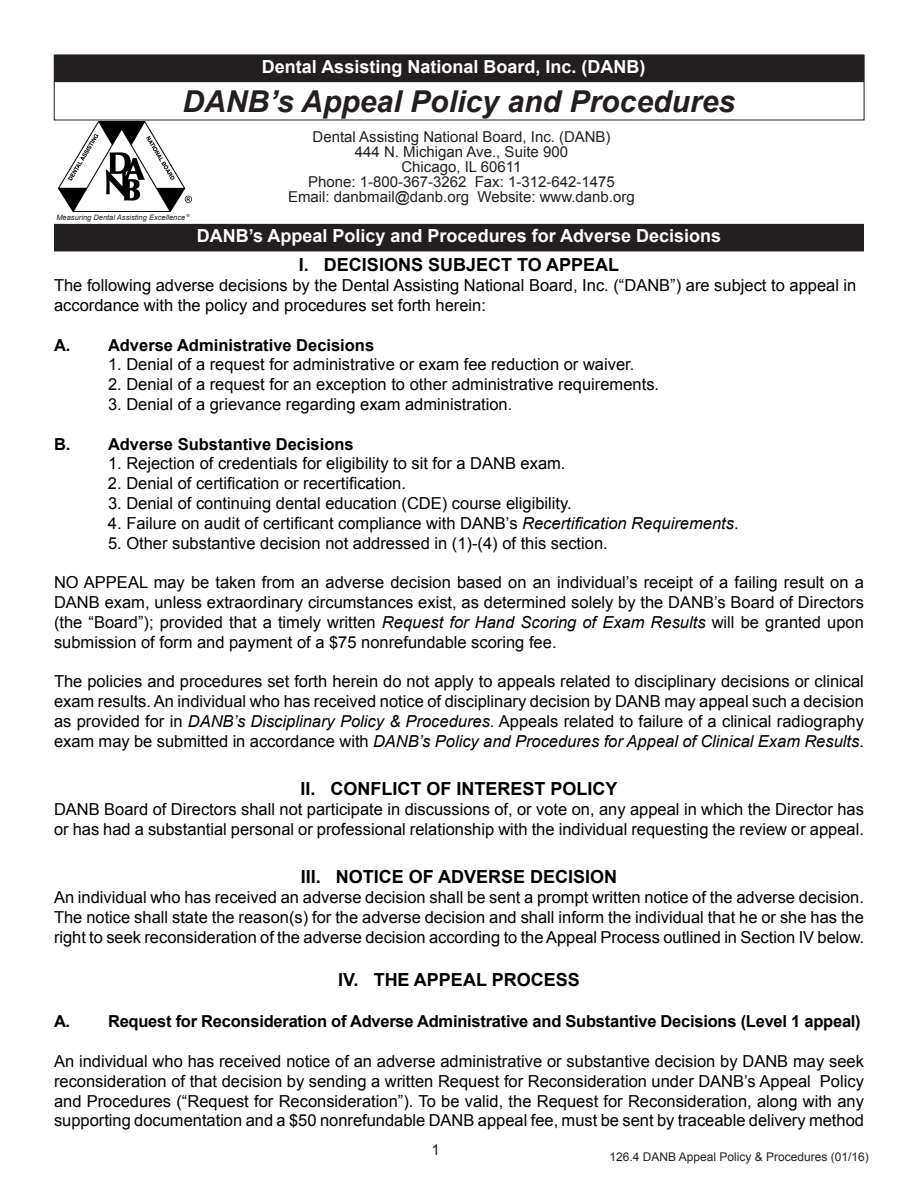
<style>
.page{position:relative;width:918px;height:1188px;background:#fff}
.page>*{position:absolute;margin:0;border:0;box-sizing:border-box;transform-origin:0 0}
.t1{font:italic 700 30.15px "Arial";color:#231f20}
.t2{font:700 18px "Arial";color:#000}
.heading_3{font:700 18px "Arial";color:#fff}
.t3{font:16.5px/19.8px "Arial";color:#000;text-align:justify}
.t4{font:700 16.5px "Arial";letter-spacing:-.015em;color:#000}
.t5{font:15px "Arial";color:#231f20}
.t6{font:12px "Arial";color:#231f20}
.t7{font:italic 7.5px "Arial";color:#231f20}
.t8{font:5.25px "Arial";color:#fff}
.s1{font-style:italic}
</style>
<div class="page">
<div style="left:55px;top:55px;width:808px;height:26px;background:#231f20"></div>
<div style="left:54px;top:55px;width:810px;height:27px;border:2px solid #231f20"></div>
<div style="left:55px;top:225px;width:808px;height:26px;background:#231f20"></div>
<div style="left:54px;top:224px;width:810px;height:27px;border:2px solid #231f20"></div>
<img style="left:59px;top:122px;width:132px;height:89px">
<p class="heading_3" style="left:635px;top:53px;width:7px">)</p>
<p class="heading_3" style="left:585px;top:53px;width:59px">(DANB</p>
<p class="heading_3" style="left:262px;top:54px;width:385px">Dental Assisting National Board, Inc. (DANB)</p>
<p class="t8" style="left:564px;top:60px;width:5px">®</p>
<p class="t8" style="left:631px;top:58px;width:5px">®</p>
<p class="t1" style="left:182px;top:81px;width:554px">DANB’s Appeal Policy and Procedures</p>
<p class="t7" style="left:56px;top:212px;width:135px">Measuring Dental Assisting Excellence <sup>®</sup></p>
<p class="t5" style="left:313px;top:127px;width:299px">Dental Assisting National Board, Inc. (DANB)</p>
<p class="t5" style="left:355px;top:142px;width:215px">444 N. Michigan Ave., Suite 900</p>
<p class="t5" style="left:401px;top:157px;width:122px">Chicago, IL 60611</p>
<p class="t5" style="left:308px;top:172px;width:308px">Phone: 1-800-367-3262 Fax: 1-312-642-1475</p>
<p class="t5" style="left:288px;top:187px;width:348px">Email: danbmail@danb.org Website: www.danb.org</p>
<p class="heading_3" style="left:197px;top:224px;width:526px">DANB’s Appeal Policy and Procedures for Adverse Decisions</p>
<p class="t2" style="left:299px;top:253px;width:322px">I. DECISIONS SUBJECT TO APPEAL</p>
<p class="t3" style="left:54px;top:276px;width:804px">The following adverse decisions by the Dental Assisting National Board, Inc. (“DANB”) are subject to appeal in accordance with the policy and procedures set forth herein:</p>
<p class="t4" style="left:54px;top:334px;width:322px">A. Adverse Administrative Decisions</p>
<p class="t3" style="left:108px;top:355px;width:528px">1. Denial of a request for administrative or exam fee reduction or waiver.</p>
<p class="t3" style="left:108px;top:375px;width:553px">2. Denial of a request for an exception to other administrative requirements.</p>
<p class="t3" style="left:108px;top:394px;width:406px">3. Denial of a grievance regarding exam administration.</p>
<p class="t4" style="left:54px;top:433px;width:301px">B. Adverse Substantive Decisions</p>
<p class="t3" style="left:108px;top:454px;width:459px">1. Rejection of credentials for eligibility to sit for a DANB exam.</p>
<p class="t3" style="left:108px;top:474px;width:300px">2. Denial of certification or recertification.</p>
<p class="t3" style="left:108px;top:493px;width:465px">3. Denial of continuing dental education (CDE) course eligibility.</p>
<p class="t3" style="left:108px;top:513px;width:632px">4. Failure on audit of certificant compliance with DANB’s <span class="s1">Recertification Requirements</span>.</p>
<p class="t3" style="left:108px;top:533px;width:501px">5. Other substantive decision not addressed in (1)-(4) of this section.</p>
<p class="t3" style="left:54px;top:573px;width:811px">NO APPEAL may be taken from an adverse decision based on an individual’s receipt of a failing result on a DANB exam, unless extraordinary circumstances exist, as determined solely by the DANB’s Board of Directors (the “Board”); provided that a timely written <span class="s1">Request for Hand Scoring of Exam Results</span> will be granted upon submission of form and payment of a $75 nonrefundable scoring fee.</p>
<p class="t3" style="left:54px;top:672px;width:812px">The policies and procedures set forth herein do not apply to appeals related to disciplinary decisions or clinical exam results. An individual who has received notice of disciplinary decision by DANB may appeal such a decision as provided for in <span class="s1">DANB’s Disciplinary Policy &amp; Procedures</span>. Appeals related to failure of a clinical radiography exam may be submitted in accordance with <span class="s1">DANB’s Policy and Procedures for Appeal of Clinical Exam Results</span>.</p>
<p class="t2" style="left:300px;top:777px;width:319px">II. CONFLICT OF INTEREST POLICY</p>
<p class="t3" style="left:54px;top:799px;width:812px">DANB Board of Directors shall not participate in discussions of, or vote on, any appeal in which the Director has or has had a substantial personal or professional relationship with the individual requesting the review or appeal.</p>
<p class="t2" style="left:301px;top:865px;width:318px">III. NOTICE OF ADVERSE DECISION</p>
<p class="t3" style="left:54px;top:888px;width:812px">An individual who has received an adverse decision shall be sent a prompt written notice of the adverse decision.<br>The notice shall state the reason(s) for the adverse decision and shall inform the individual that he or she has the right to seek reconsideration of the adverse decision according to the Appeal Process outlined in Section IV below.</p>
<p class="t2" style="left:338px;top:968px;width:243px">IV. THE APPEAL PROCESS</p>
<p class="t4" style="left:54px;top:1011px;width:808px">A. Request for Reconsideration of Adverse Administrative and Substantive Decisions (Level 1 appeal)</p>
<p class="t3" style="left:54px;top:1051px;width:812px">An individual who has received notice of an adverse administrative or substantive decision by DANB may seek reconsideration of that decision by sending a written Request for Reconsideration under DANB’s Appeal Policy and Procedures (“Request for Reconsideration”). To be valid, the Request for Reconsideration, along with any supporting documentation and a $50 nonrefundable DANB appeal fee, must be sent by traceable delivery method</p>
<p class="t5" style="left:432px;top:1139px;width:10px">1</p>
<p class="t6" style="left:609px;top:1149px;width:261px">126.4 DANB Appeal Policy &amp; Procedures (01/16)</p>
</div>
